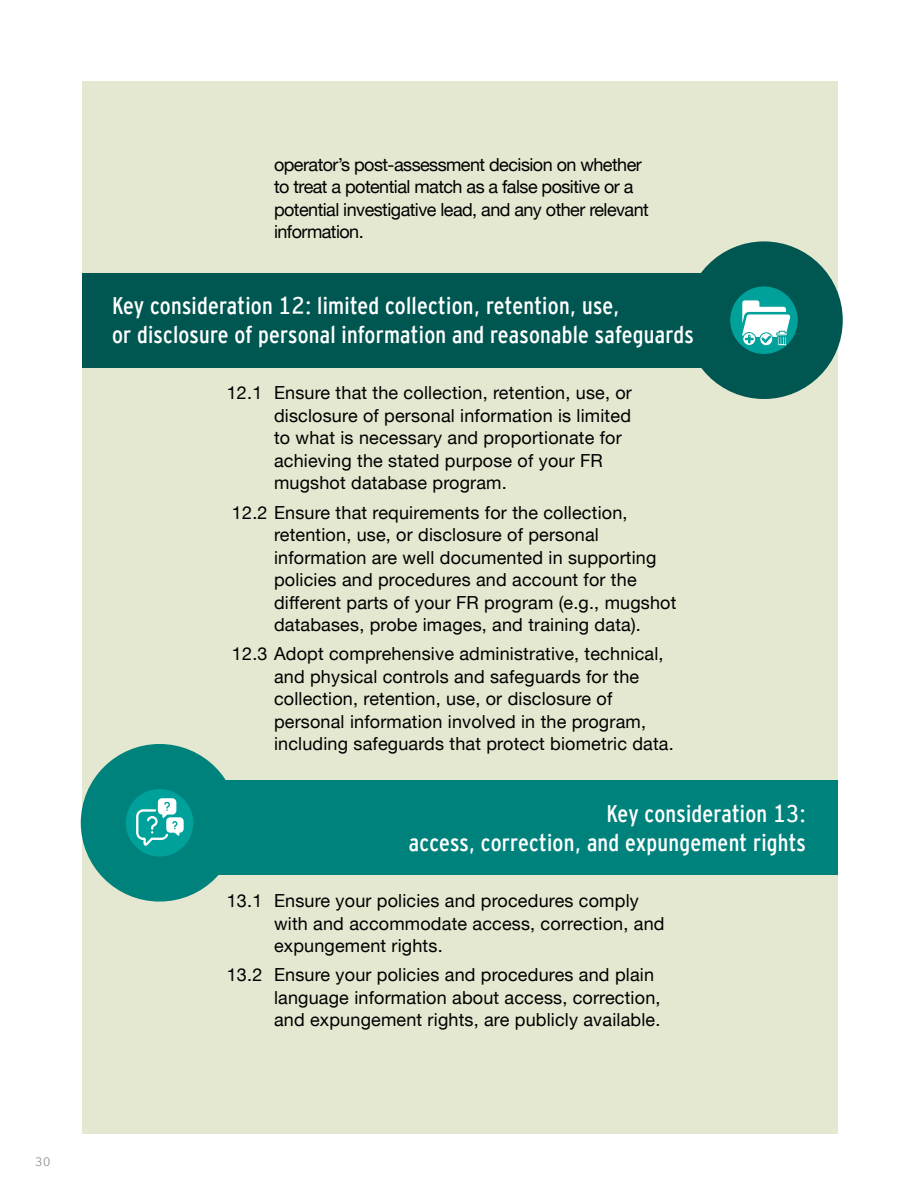
<style>
.page{position:relative;width:918px;height:1188px;background:#fff}
.page>*{position:absolute;margin:0;border:0;box-sizing:border-box;transform-origin:0 0}
.t1{font:24px/28.8px "Interstate Cond Mono";letter-spacing:.01em;color:#fff}
.t2{font:18px/22.5px "Helvetica Neue LT";letter-spacing:.01em;color:#000}
.t3{font:18px/22.5px "Helvetica Neue LT";letter-spacing:-.03em;color:#000}
.t4{font:12.15px "Interstate Cond Mono Lgt";color:#939598;scale:1.11 1}
</style>
<div class="page">
<div style="left:82px;top:81px;width:756px;height:1053px;background:#e4e8d0"></div>
<div style="left:207px;top:781px;width:631px;height:94px;background:#00827c"></div>
<svg style="left:103px;top:766px;width:113px;height:113px;background:#00948f"></svg>
<div style="left:81px;top:744px;width:157px;height:158px;border:45px solid #00827c;border-radius:50%"></div>
<svg style="left:136px;top:798px;width:48px;height:48px;background:#55bfbc"></svg>
<div style="left:82px;top:274px;width:628px;height:94px;background:#005751"></div>
<svg style="left:708px;top:264px;width:112px;height:112px;background:#00847f"></svg>
<div style="left:685px;top:241px;width:158px;height:158px;border:45px solid #005751;border-radius:50%"></div>
<svg style="left:742px;top:300px;width:48px;height:46px;background:#9fdbd9"></svg>
<p class="t4" style="left:35px;top:1155px;width:15px">30</p>
<p class="t3" style="left:274px;top:153px;width:376px">operator’s post-assessment decision on whether to treat a potential match as a false positive or a potential investigative lead, and any other relevant information.</p>
<h1 class="t1" style="left:112px;top:291px;width:583px">Key consideration 12: limited collection, retention, use,<br>or disclosure of personal information and reasonable safeguards</h1>
<p class="t2" style="left:274px;top:382px;width:359px;text-indent:-47px">12.1 Ensure that the collection, retention, use, or disclosure of personal information is limited to what is necessary and proportionate for achieving the stated purpose of your FR mugshot database program.</p>
<p class="t2" style="left:274px;top:501px;width:404px;text-indent:-42px">12.2 Ensure that requirements for the collection, retention, use, or disclosure of personal information are well documented in supporting policies and procedures and account for the different parts of your FR program (e.g., mugshot databases, probe images, and training data).</p>
<p class="t2" style="left:274px;top:643px;width:401px;text-indent:-42px">12.3 Adopt comprehensive administrative, technical, and physical controls and safeguards for the collection, retention, use, or disclosure of personal information involved in the program, including safeguards that protect biometric data.</p>
<h1 class="t1" style="left:409px;top:799px;width:399px;text-align:right">Key consideration 13:<br>access, correction, and expungement rights</h1>
<p class="t2" style="left:274px;top:889px;width:392px;text-indent:-47px">13.1 Ensure your policies and procedures comply with and accommodate access, correction, and expungement rights.</p>
<p class="t2" style="left:274px;top:963px;width:388px;text-indent:-47px">13.2 Ensure your policies and procedures and plain language information about access, correction, and expungement rights, are publicly available.</p>
</div>
